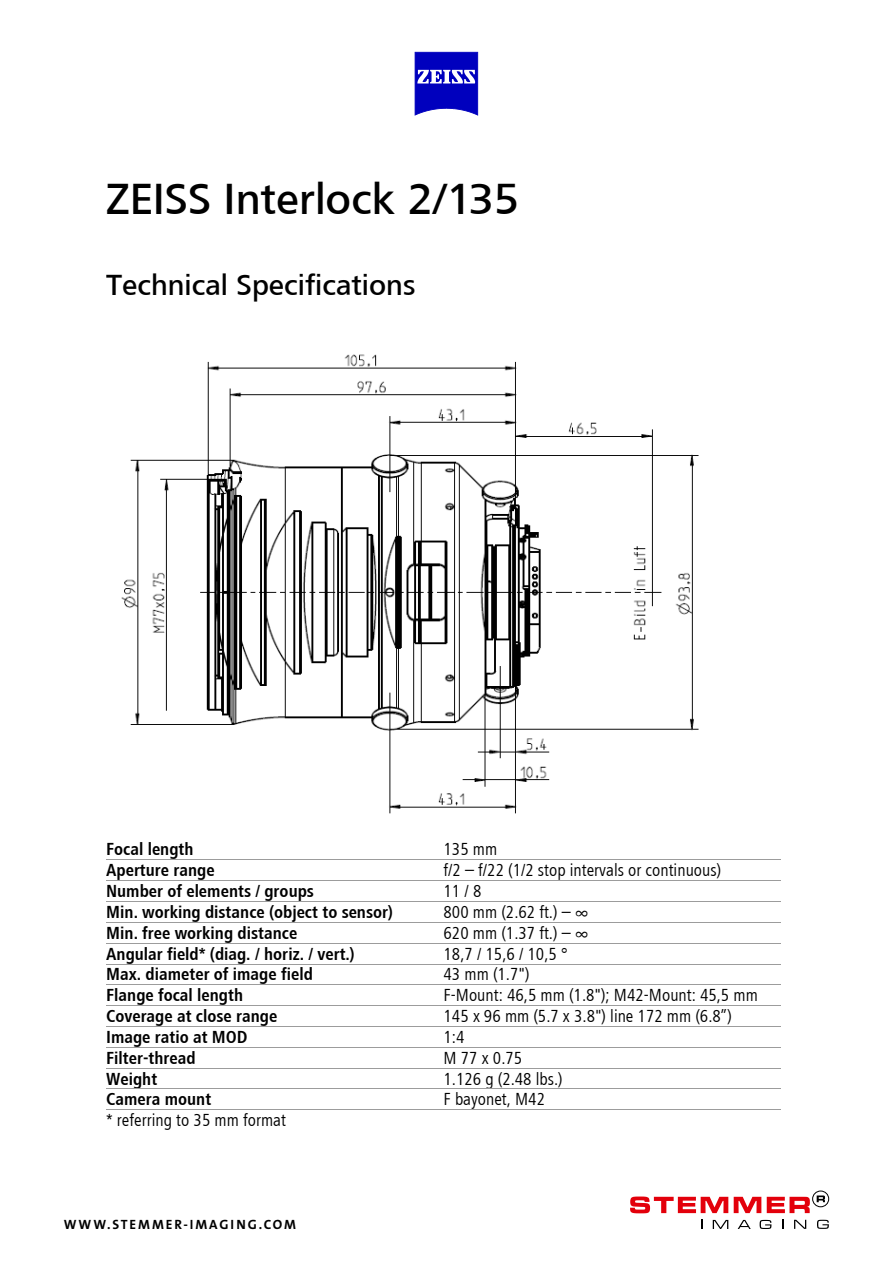
<style>
.page{position:relative;width:893px;height:1263px;background:#fff}
.page>*{position:absolute;margin:0;border:0;box-sizing:border-box;transform-origin:0 0}
.t1{font:500 45px "Lino Frutiger Next";color:#000}
.t2{font:500 30px "Lino Frutiger Next";color:#000}
.t3{font:700 condensed 18px "Lino Frutiger Next";color:#000}
.t4{font:condensed 18px "Lino Frutiger Next";letter-spacing:.005em;color:#000}
.t5{font:13.5px "The Sans LP7 Bld";letter-spacing:.145em;color:#000}
</style>
<div class="page">
<svg style="left:415px;top:52px;width:63px;height:64px"></svg>
<img style="left:121px;top:354px;width:578px;height:460px">
<hr style="left:106px;top:859px;width:337px;height:1px;background:#9c9c9c">
<hr style="left:444px;top:859px;width:337px;height:1px;background:#9c9c9c">
<hr style="left:106px;top:880px;width:337px;height:1px;background:#9c9c9c">
<hr style="left:444px;top:880px;width:337px;height:1px;background:#9c9c9c">
<hr style="left:106px;top:901px;width:337px;height:1px;background:#9c9c9c">
<hr style="left:444px;top:901px;width:337px;height:1px;background:#9c9c9c">
<hr style="left:106px;top:922px;width:337px;height:1px;background:#9c9c9c">
<hr style="left:444px;top:922px;width:337px;height:1px;background:#9c9c9c">
<hr style="left:106px;top:943px;width:337px;height:1px;background:#9c9c9c">
<hr style="left:444px;top:943px;width:337px;height:1px;background:#9c9c9c">
<hr style="left:106px;top:964px;width:337px;height:1px;background:#9c9c9c">
<hr style="left:444px;top:964px;width:337px;height:1px;background:#9c9c9c">
<hr style="left:106px;top:984px;width:337px;height:1px;background:#9c9c9c">
<hr style="left:444px;top:984px;width:337px;height:1px;background:#9c9c9c">
<hr style="left:106px;top:1005px;width:337px;height:1px;background:#9c9c9c">
<hr style="left:444px;top:1005px;width:337px;height:1px;background:#9c9c9c">
<hr style="left:106px;top:1026px;width:337px;height:1px;background:#9c9c9c">
<hr style="left:444px;top:1026px;width:337px;height:1px;background:#9c9c9c">
<hr style="left:106px;top:1047px;width:337px;height:1px;background:#9c9c9c">
<hr style="left:444px;top:1047px;width:337px;height:1px;background:#9c9c9c">
<hr style="left:106px;top:1068px;width:337px;height:1px;background:#9c9c9c">
<hr style="left:444px;top:1068px;width:337px;height:1px;background:#9c9c9c">
<hr style="left:106px;top:1088px;width:337px;height:1px;background:#9c9c9c">
<hr style="left:444px;top:1088px;width:337px;height:1px;background:#9c9c9c">
<hr style="left:106px;top:1109px;width:337px;height:1px;background:#9c9c9c">
<hr style="left:444px;top:1109px;width:337px;height:1px;background:#9c9c9c">
<svg style="left:701px;top:1220px;width:2px;height:9px"></svg>
<svg style="left:713px;top:1220px;width:15px;height:9px"></svg>
<svg style="left:738px;top:1220px;width:13px;height:9px"></svg>
<svg style="left:760px;top:1220px;width:11px;height:9px"></svg>
<svg style="left:782px;top:1220px;width:2px;height:9px"></svg>
<svg style="left:794px;top:1220px;width:12px;height:9px"></svg>
<svg style="left:817px;top:1220px;width:12px;height:9px"></svg>
<svg style="left:630px;top:1196px;width:98px;height:17px"></svg>
<svg style="left:734px;top:1197px;width:27px;height:16px"></svg>
<svg style="left:767px;top:1197px;width:43px;height:16px"></svg>
<svg style="left:817px;top:1195px;width:8px;height:7px"></svg>
<div style="left:812px;top:1191px;width:17px;height:16px;border:1px solid #000;border-radius:50%"></div>
<h1 class="t1" style="left:106px;top:174px;width:415px">ZEISS Interlock 2/135</h1>
<h2 class="t2" style="left:106px;top:269px;width:311px">Technical Specifications</h2>
<p class="t3" style="left:106px;top:839px;width:89px">Focal length</p>
<p class="t4" style="left:443px;top:839px;width:55px">135 mm</p>
<p class="t3" style="left:106px;top:860px;width:110px">Aperture range</p>
<p class="t4" style="left:443px;top:860px;width:279px">f/2 – f/22 (1/2 stop intervals or continuous)</p>
<p class="t3" style="left:106px;top:881px;width:209px">Number of elements / groups</p>
<p class="t4" style="left:443px;top:881px;width:39px">11 / 8</p>
<p class="t3" style="left:106px;top:902px;width:288px">Min. working distance (object to sensor)</p>
<p class="t4" style="left:443px;top:902px;width:147px">800 mm (2.62 ft.) – ∞</p>
<p class="t3" style="left:106px;top:923px;width:193px">Min. free working distance</p>
<p class="t4" style="left:443px;top:923px;width:147px">620 mm (1.37 ft.) – ∞</p>
<p class="t3" style="left:106px;top:943px;width:250px">Angular field* (diag. / horiz. / vert.)</p>
<p class="t4" style="left:443px;top:943px;width:126px">18,7 / 15,6 / 10,5 °</p>
<p class="t3" style="left:106px;top:964px;width:208px">Max. diameter of image field</p>
<p class="t4" style="left:443px;top:964px;width:87px">43 mm (1.7")</p>
<p class="t3" style="left:106px;top:985px;width:138px">Flange focal length</p>
<p class="t4" style="left:443px;top:985px;width:316px">F-Mount: 46,5 mm (1.8"); M42-Mount: 45,5 mm</p>
<p class="t3" style="left:106px;top:1006px;width:173px">Coverage at close range</p>
<p class="t4" style="left:443px;top:1006px;width:290px">145 x 96 mm (5.7 x 3.8") line 172 mm (6.8”)</p>
<p class="t3" style="left:106px;top:1027px;width:143px">Image ratio at MOD</p>
<p class="t4" style="left:443px;top:1027px;width:22px">1:4</p>
<p class="t3" style="left:106px;top:1048px;width:91px">Filter-thread</p>
<p class="t4" style="left:443px;top:1048px;width:80px">M 77 x 0.75</p>
<p class="t3" style="left:106px;top:1068px;width:53px">Weight</p>
<p class="t4" style="left:443px;top:1069px;width:121px">1.126 g (2.48 lbs.)</p>
<p class="t3" style="left:106px;top:1089px;width:107px">Camera mount</p>
<p class="t4" style="left:443px;top:1089px;width:103px">F bayonet, M42</p>
<p class="t4" style="left:106px;top:1110px;width:181px">* referring to 35 mm format</p>
<p class="t5" style="left:64px;top:1215px;width:234px">WWW.STEMMER-IMAGING.COM</p>
</div>
